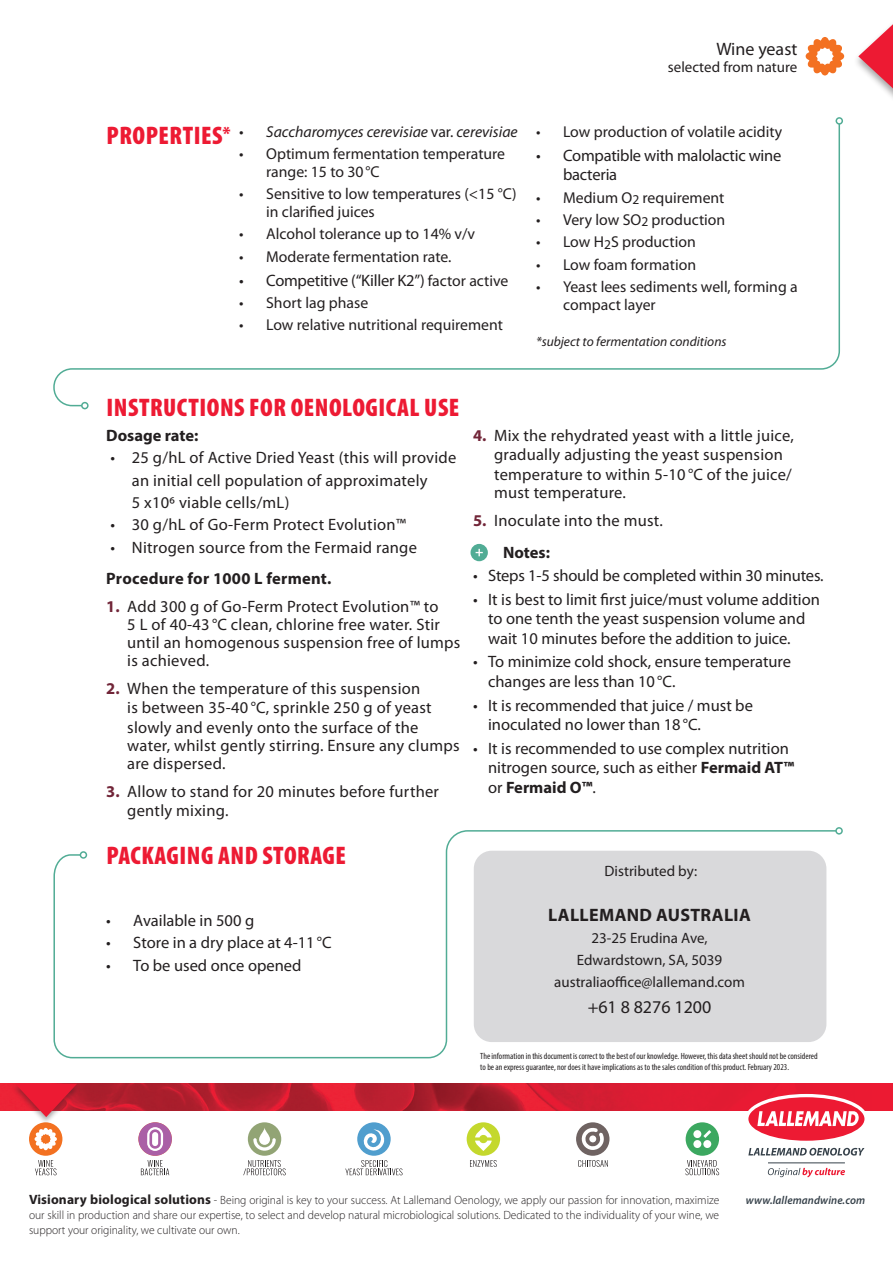
<style>
.page{position:relative;width:893px;height:1263px;background:#fff}
.page>*{position:absolute;margin:0;border:0;box-sizing:border-box;transform-origin:0 0}
.t1{font:900 condensed 25.5px "Myriad Pro";letter-spacing:.02em;color:#ed1a33}
.t2{font:18px "Myriad Pro";color:#231f20}
.t3{font:700 18px "Myriad Pro";letter-spacing:.02em;color:#231f20}
.t4{font:16.5px/19.5px "Myriad Pro";letter-spacing:.01em;color:#231f20}
.t5{font:16.5px/19.8px "Myriad Pro";letter-spacing:-.015em;color:#231f20}
.t6{font:16.5px "Myriad Pro";letter-spacing:-.01em;color:#231f20}
.t7{font:700 16.5px "Myriad Pro";letter-spacing:.005em;color:#231f20}
.t8{font:15.75px/18px "Myriad Pro";color:#231f20}
.t9{font:italic 15.75px "Myriad Pro";color:#231f20}
.t10{font:15px/22.2px "Myriad Pro";color:#231f20;text-align:center}
.t11{font:italic 13.5px "Myriad Pro";color:#231f20}
.t12{font:300 12px/15px "Myriad Pro";color:#231f20;text-align:justify;scale:.96 1}
.t13{font:italic 600 11.55px "Myriad Pro";letter-spacing:.01em;color:#36414a;scale:.96 1}
.t14{font:condensed 9px/10.8px "Myriad Pro";color:#231f20}
.s1{font-style:normal}
.s2{font-size:15.75px}
.s3{font-weight:700;color:#712538}
.s4{font-weight:700}
.s5{font-weight:700;font-size:13.5px}
</style>
<div class="page">
<svg style="left:858px;top:24px;width:35px;height:73px"></svg>
<svg style="left:806px;top:37px;width:38px;height:38px"></svg>
<img style="left:0;top:1084px;width:893px;height:27px">
<hr style="left:768px;top:1162px;width:77px;height:1px;background:#36414a">
<svg style="left:745px;top:1094px;width:123px;height:61px"></svg>
<svg style="left:768px;top:1168px;width:77px;height:9px"></svg>
<div style="left:357px;top:1122px;width:34px;height:34px;background:#509ece;border-radius:50%"></div>
<svg style="left:363px;top:1129px;width:22px;height:22px"></svg>
<svg style="left:141px;top:1160px;width:28px;height:15px"></svg>
<div style="left:138px;top:1122px;width:34px;height:34px;background:#aa5fa6;border-radius:50%"></div>
<svg style="left:147px;top:1127px;width:16px;height:24px"></svg>
<svg style="left:470px;top:1160px;width:27px;height:7px"></svg>
<div style="left:467px;top:1122px;width:33px;height:34px;background:#c4d82d;border-radius:50%"></div>
<svg style="left:475px;top:1127px;width:17px;height:24px"></svg>
<svg style="left:243px;top:1160px;width:43px;height:15px"></svg>
<div style="left:248px;top:1122px;width:33px;height:34px;background:#92a475;border-radius:50%"></div>
<svg style="left:259px;top:1127px;width:11px;height:18px"></svg>
<svg style="left:253px;top:1138px;width:23px;height:13px"></svg>
<svg style="left:35px;top:1160px;width:22px;height:15px"></svg>
<div style="left:29px;top:1122px;width:33px;height:34px;background:#f37121;border-radius:50%"></div>
<svg style="left:35px;top:1128px;width:22px;height:22px"></svg>
<svg style="left:685px;top:1160px;width:34px;height:15px"></svg>
<div style="left:686px;top:1122px;width:33px;height:34px;background:#3ca860;border-radius:50%"></div>
<div style="left:693px;top:1130px;width:8px;height:8px;background:#fff;border-radius:50%"></div>
<div style="left:693px;top:1140px;width:8px;height:8px;background:#fff;border-radius:50%"></div>
<div style="left:703px;top:1140px;width:8px;height:8px;background:#fff;border-radius:50%"></div>
<svg style="left:703px;top:1130px;width:8px;height:8px"></svg>
<svg style="left:578px;top:1160px;width:30px;height:7px"></svg>
<div style="left:576px;top:1122px;width:33px;height:34px;background:#6f6362;border-radius:50%"></div>
<svg style="left:581px;top:1128px;width:23px;height:22px"></svg>
<svg style="left:345px;top:1160px;width:58px;height:15px"></svg>
<div style="left:11px;top:1082px;width:70px;height:43px;background:#231f20;opacity:.4"></div>
<svg style="left:15px;top:1084px;width:62px;height:33px;background:#e24052"></svg>
<svg style="left:53px;top:125px;width:787px;height:282px"></svg>
<div style="left:81px;top:402px;width:8px;height:7px;border:2px solid #51ac95;border-radius:50%"></div>
<div style="left:835px;top:117px;width:8px;height:8px;border:2px solid #51ac95;border-radius:50%"></div>
<div style="left:470px;top:544px;width:18px;height:17px;background:#51ac95;border-radius:50%"></div>
<svg style="left:476px;top:549px;width:7px;height:7px"></svg>
<svg style="left:53px;top:830px;width:782px;height:229px"></svg>
<div style="left:80px;top:851px;width:7px;height:8px;border:2px solid #51ac95;border-radius:50%"></div>
<div style="left:835px;top:827px;width:8px;height:8px;border:2px solid #51ac95;border-radius:50%"></div>
<p class="t2" style="left:716px;top:38px;width:83px">Wine yeast</p>
<p class="t10" style="left:668px;top:55px;width:131px">selected from nature</p>
<h1 class="t1" style="left:107px;top:120px;width:125px">PROPERTIES<sup>*</sup></h1>
<p class="t9" style="left:239px;top:122px;width:280px">• Saccharomyces cerevisiae <span class="s1">var.</span> cerevisiae</p>
<p class="t8" style="left:266px;top:144px;width:240px;text-indent:-27px">• Optimum fermentation temperature range: 15 to 30°C</p>
<p class="t8" style="left:266px;top:185px;width:252px;text-indent:-27px">• Sensitive to low temperatures (&lt;15 °C) in clarified juices</p>
<p class="t8" style="left:239px;top:225px;width:237px">• Alcohol tolerance up to 14% v/v</p>
<p class="t8" style="left:239px;top:247px;width:214px">• Moderate fermentation rate.</p>
<p class="t5" style="left:239px;top:270px;width:271px">• Competitive (“Killer K2”) <span class="s2">factor active</span></p>
<p class="t8" style="left:239px;top:293px;width:131px">• Short lag phase</p>
<p class="t8" style="left:239px;top:316px;width:265px">• Low relative nutritional requirement</p>
<p class="t8" style="left:536px;top:122px;width:248px">• Low production of volatile acidity</p>
<p class="t5" style="left:563px;top:145px;width:220px;text-indent:-27px">• Compatible with malolactic wine bacteria</p>
<p class="t8" style="left:536px;top:188px;width:190px">• Medium O<sub>2</sub> requirement</p>
<p class="t8" style="left:536px;top:210px;width:191px">• Very low SO<sub>2</sub> production</p>
<p class="t8" style="left:536px;top:233px;width:161px">• Low H<sub>2</sub>S production</p>
<p class="t8" style="left:536px;top:255px;width:161px">• Low foam formation</p>
<p class="t8" style="left:563px;top:277px;width:236px;text-indent:-27px">• Yeast lees sediments well, forming a compact layer</p>
<p class="t11" style="left:536px;top:333px;width:192px">*subject to fermentation conditions</p>
<h1 class="t1" style="left:107px;top:391px;width:354px">INSTRUCTIONS FOR OENOLOGICAL USE</h1>
<p class="t7" style="left:106px;top:424px;width:94px">Dosage rate:</p>
<p class="t4" style="left:132px;top:446px;width:326px;line-height:22.5px;text-indent:-21px">• 25 g/hL of Active Dried Yeast (this will provide an initial cell population of approximately<br>5 x106 viable cells/mL)</p>
<p class="t4" style="left:111px;top:515px;width:297px">• 30 g/hL of Go-Ferm Protect Evolution™</p>
<p class="t4" style="left:111px;top:537px;width:308px">• Nitrogen source from the Fermaid range</p>
<p class="t7" style="left:106px;top:567px;width:227px">Procedure for 1000 L ferment.</p>
<p class="t4" style="left:127px;top:597px;width:335px;line-height:18px;text-indent:-21px"><span class="s3">1.</span> Add 300 g of Go-Ferm Protect Evolution™ to<br>5 L of 40-43 °C clean, chlorine free water. Stir until an homogenous suspension free of lumps is achieved.</p>
<p class="t4" style="left:127px;top:678px;width:306px;text-indent:-21px"><span class="s3">2.</span> When the temperature of this suspension is between 35-40 °C, sprinkle 250 g of yeast slowly and evenly onto the surface of the</p>
<p class="t4" style="left:127px;top:736px;width:334px;line-height:18px">water, whilst gently stirring. Ensure any clumps are dispersed.</p>
<p class="t4" style="left:127px;top:781px;width:313px;text-indent:-21px"><span class="s3">3.</span> Allow to stand for 20 minutes before further gently mixing.</p>
<h1 class="t1" style="left:107px;top:839px;width:241px">PACKAGING AND STORAGE</h1>
<p class="t4" style="left:106px;top:910px;width:149px">• Available in 500 g</p>
<p class="t4" style="left:106px;top:933px;width:227px">• Store in a dry place at 4-11°C</p>
<p class="t4" style="left:106px;top:955px;width:197px">• To be used once opened</p>
<p class="t4" style="left:494px;top:425px;width:301px;text-indent:-21px"><span class="s3">4.</span> Mix the rehydrated yeast with a little juice, gradually adjusting the yeast suspension temperature to within 5-10 °C of the juice/</p>
<p class="t4" style="left:494px;top:482px;width:133px">must temperature.</p>
<p class="t4" style="left:503px;top:504px;width:161px;line-height:32.5px;text-indent:-30px"><span class="s3">5.</span> Inoculate into the must.<br><span class="s4">Notes:</span></p>
<p class="t6" style="left:473px;top:565px;width:352px">• Steps 1-5 should be completed within 30 minutes.</p>
<p class="t4" style="left:488px;top:589px;width:333px;text-indent:-15px">• It is best to limit first juice/must volume addition to one tenth the yeast suspension volume and wait 10 minutes before the addition to juice.</p>
<p class="t4" style="left:488px;top:652px;width:304px;text-indent:-15px">• To minimize cold shock, ensure temperature changes are less than 10°C.</p>
<p class="t4" style="left:488px;top:695px;width:266px;text-indent:-15px">• It is recommended that juice / must be inoculated no lower than 18°C.</p>
<p class="t4" style="left:488px;top:738px;width:308px;text-indent:-15px">• It is recommended to use complex nutrition nitrogen source, such as either <span class="s4">Fermaid AT™ </span>or <span class="s4">Fermaid O™</span>.</p>
<p class="t10" style="left:605px;top:860px;width:94px">Distributed by:</p>
<p class="t3" style="left:548px;top:903px;width:204px">LALLEMAND AUSTRALIA</p>
<p class="t10" style="left:554px;top:926px;width:192px">23-25 Erudina Ave,<br>Edwardstown, SA, 5039 australiaoffice@lallemand.com</p>
<p class="t2" style="left:588px;top:995px;width:125px">+61 8 8276 1200</p>
<p class="t14" style="left:480px;top:1050px;width:339px">The information in this document is correct to the best of our knowledge. However, this data sheet should not be considered to be an express guarantee, nor does it have implications as to the sales condition of this product. February 2023.</p>
<p class="t12" style="left:29px;top:1193px;width:720px"><span class="s5">Visionary biological solutions</span> - Being original is key to your success. At Lallemand Oenology, we apply our passion for innovation, maximize our skill in production and share our expertise, to select and develop natural microbiological solutions. Dedicated to the individuality of your wine, we support your originality, we cultivate our own.</p>
<p class="t13" style="left:746px;top:1193px;width:126px">www.lallemandwine.com</p>
</div>
